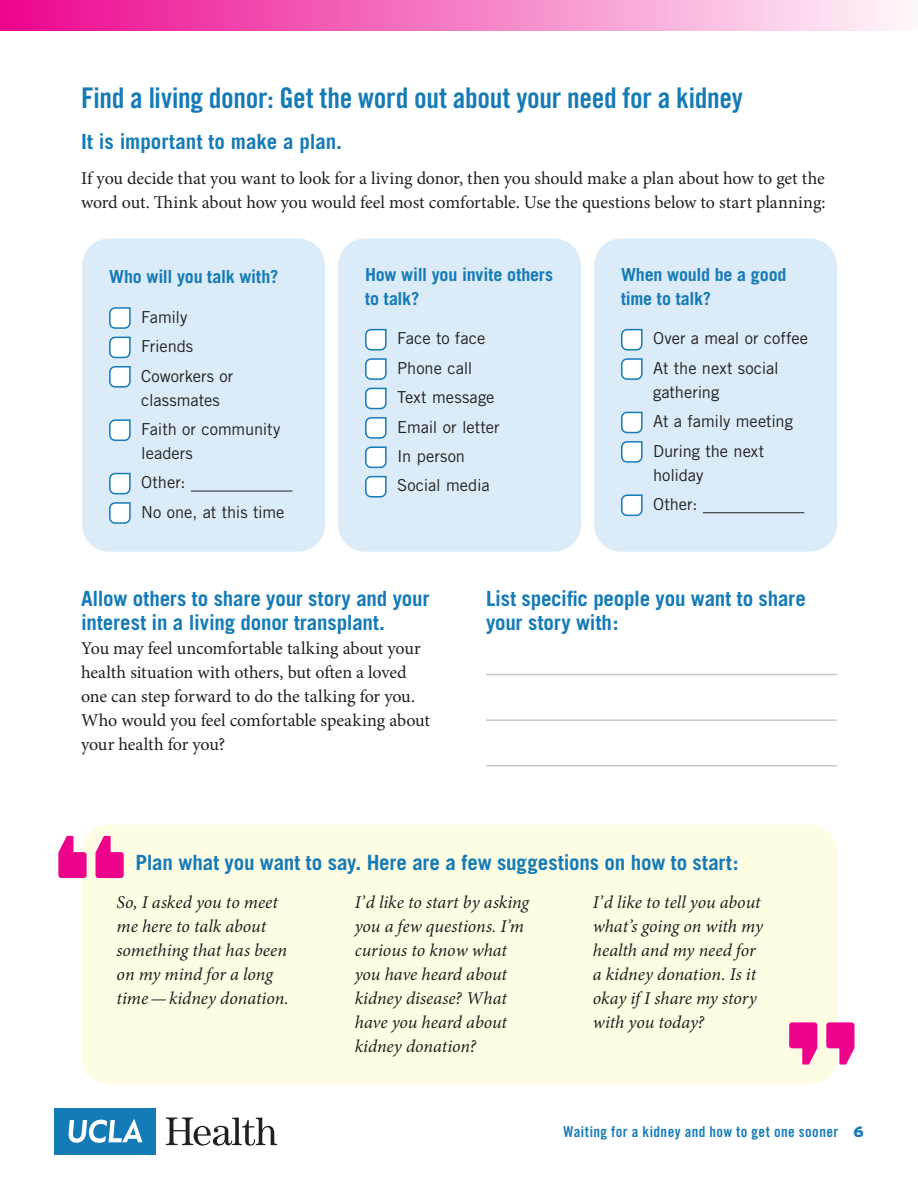
<style>
.page{position:relative;width:918px;height:1188px;background:#fff}
.page>*{position:absolute;margin:0;border:0;box-sizing:border-box;transform-origin:0 0}
.Question{font:28.5px "Trade Gothic Bold Cond Twenty";letter-spacing:-.01em;color:#157bb7}
.Small_Blue_Subhead{font:700 21px/24px "Trade Gothic";letter-spacing:-.01em;color:#157bb7}
.Body_Copy__12_16{font:700 21px "Trade Gothic";color:#157bb7}
.Body_Copy__12_16-2{font:18px/24px "Minion Pro";letter-spacing:-.01em;color:#231f20}
.Body_Copy__12_16-3{font:italic 18px/24px "Minion Pro";letter-spacing:-.005em;color:#231f20}
.Small_Blue_Subhead-2{font:700 18px/24px "Trade Gothic";letter-spacing:-.01em;color:#157bb7}
.TIP_Text{font:16.5px/24px "Trade Gothic";color:#231f20}
.t1{font:15px "Trade Gothic Bold Cond Twenty";letter-spacing:.03em;color:#157bb7}
.s1{font-family:"Interstate";font-weight:900}
</style>
<div class="page">
<div style="left:54px;top:1108px;width:101px;height:47px;background:#157bb7"></div>
<svg style="left:69px;top:1119px;width:73px;height:24px"></svg>
<svg style="left:166px;top:1118px;width:111px;height:28px"></svg>
<div style="left:0;top:0;width:918px;height:31px;background:linear-gradient(to right,#ed058d,#fef7fb)"></div>
<div style="left:82px;top:238px;width:243px;height:314px;background:#dbebf7;border-radius:27px"></div>
<svg style="left:109px;top:307px;width:22px;height:22px"></svg>
<svg style="left:109px;top:336px;width:22px;height:23px"></svg>
<svg style="left:109px;top:366px;width:22px;height:22px"></svg>
<svg style="left:109px;top:419px;width:22px;height:22px"></svg>
<svg style="left:109px;top:472px;width:22px;height:23px"></svg>
<hr style="left:191px;top:491px;width:101px;height:1px;background:#231f20">
<svg style="left:109px;top:502px;width:22px;height:22px"></svg>
<div style="left:338px;top:238px;width:243px;height:314px;background:#dbebf7;border-radius:27px"></div>
<svg style="left:365px;top:328px;width:22px;height:23px"></svg>
<svg style="left:365px;top:358px;width:22px;height:22px"></svg>
<svg style="left:365px;top:387px;width:22px;height:23px"></svg>
<svg style="left:365px;top:417px;width:22px;height:22px"></svg>
<svg style="left:365px;top:446px;width:22px;height:23px"></svg>
<svg style="left:365px;top:475px;width:22px;height:23px"></svg>
<div style="left:594px;top:238px;width:243px;height:314px;background:#dbebf7;border-radius:27px"></div>
<svg style="left:621px;top:328px;width:22px;height:23px"></svg>
<svg style="left:621px;top:358px;width:22px;height:22px"></svg>
<svg style="left:621px;top:411px;width:22px;height:23px"></svg>
<svg style="left:621px;top:441px;width:22px;height:22px"></svg>
<svg style="left:621px;top:494px;width:22px;height:23px"></svg>
<hr style="left:703px;top:512px;width:101px;height:1px;background:#231f20">
<hr style="left:486px;top:674px;width:351px;height:1px;background:#c8c9c9">
<hr style="left:486px;top:719px;width:351px;height:2px;background:#c8c9c9">
<hr style="left:486px;top:765px;width:351px;height:2px;background:#c8c9c9">
<div style="left:82px;top:825px;width:755px;height:259px;background:#fffce4;border-radius:27px"></div>
<svg style="left:58px;top:836px;width:66px;height:42px"></svg>
<svg style="left:789px;top:1022px;width:66px;height:43px"></svg>
<p class="Question" style="left:81px;top:81px;width:663px">Find a living donor: Get the word out about your need for a kidney</p>
<p class="Body_Copy__12_16" style="left:81px;top:129px;width:263px">It is important to make a plan.</p>
<p class="Body_Copy__12_16-2" style="left:81px;top:167px;width:746px">If you decide that you want to look for a living donor, then you should make a plan about how to get the word out. Think about how you would feel most comfortable. Use the questions below to start planning:</p>
<p class="Small_Blue_Subhead-2" style="left:109px;top:265px;width:171px">Who will you talk with?</p>
<p class="TIP_Text" style="left:141px;top:305px;width:48px">Family</p>
<p class="TIP_Text" style="left:141px;top:334px;width:54px">Friends</p>
<p class="TIP_Text" style="left:141px;top:364px;width:94px">Coworkers or classmates</p>
<p class="TIP_Text" style="left:141px;top:417px;width:141px">Faith or community leaders</p>
<p class="TIP_Text" style="left:141px;top:470px;width:46px">Other:</p>
<p class="TIP_Text" style="left:141px;top:500px;width:145px">No one, at this time</p>
<p class="Small_Blue_Subhead-2" style="left:365px;top:262px;width:190px">How will you invite others to talk?</p>
<p class="TIP_Text" style="left:397px;top:326px;width:90px">Face to face</p>
<p class="TIP_Text" style="left:397px;top:356px;width:77px">Phone call</p>
<p class="TIP_Text" style="left:397px;top:385px;width:99px">Text message</p>
<p class="TIP_Text" style="left:397px;top:415px;width:104px">Email or letter</p>
<p class="TIP_Text" style="left:397px;top:444px;width:69px">In person</p>
<p class="TIP_Text" style="left:397px;top:473px;width:94px">Social media</p>
<p class="Small_Blue_Subhead-2" style="left:621px;top:262px;width:167px">When would be a good time to talk?</p>
<p class="TIP_Text" style="left:653px;top:326px;width:156px">Over a meal or coffee</p>
<p class="TIP_Text" style="left:653px;top:356px;width:127px">At the next social gathering</p>
<p class="TIP_Text" style="left:653px;top:409px;width:141px">At a family meeting</p>
<p class="TIP_Text" style="left:653px;top:439px;width:113px">During the next holiday</p>
<p class="TIP_Text" style="left:653px;top:492px;width:46px">Other:</p>
<p class="Small_Blue_Subhead" style="left:81px;top:586px;width:350px">Allow others to share your story and your interest in a living donor transplant.</p>
<p class="Body_Copy__12_16-2" style="left:81px;top:636px;width:350px">You may feel uncomfortable talking about your health situation with others, but often a loved one can step forward to do the talking for you.<br>Who would you feel comfortable speaking about your health for you?</p>
<p class="Small_Blue_Subhead" style="left:486px;top:586px;width:321px">List specific people you want to share your story with:</p>
<p class="Small_Blue_Subhead" style="left:135px;top:850px;width:605px">Plan what you want to say. Here are a few suggestions on how to start:</p>
<p class="Body_Copy__12_16-3" style="left:117px;top:891px;width:174px">So, I asked you to meet me here to talk about something that has been on my mind for a long time—kidney donation.</p>
<p class="Body_Copy__12_16-3" style="left:355px;top:891px;width:176px">I’d like to start by asking you a few questions. I’m curious to know what you have heard about kidney disease? What have you heard about kidney donation?</p>
<p class="Body_Copy__12_16-3" style="left:593px;top:891px;width:172px">I’d like to tell you about what’s going on with my health and my need for a kidney donation. Is it okay if I share my story with you today?</p>
<p class="t1" style="left:563px;top:1123px;width:302px">Waiting for a kidney and how to get one sooner <span class="s1">6</span></p>
</div>
